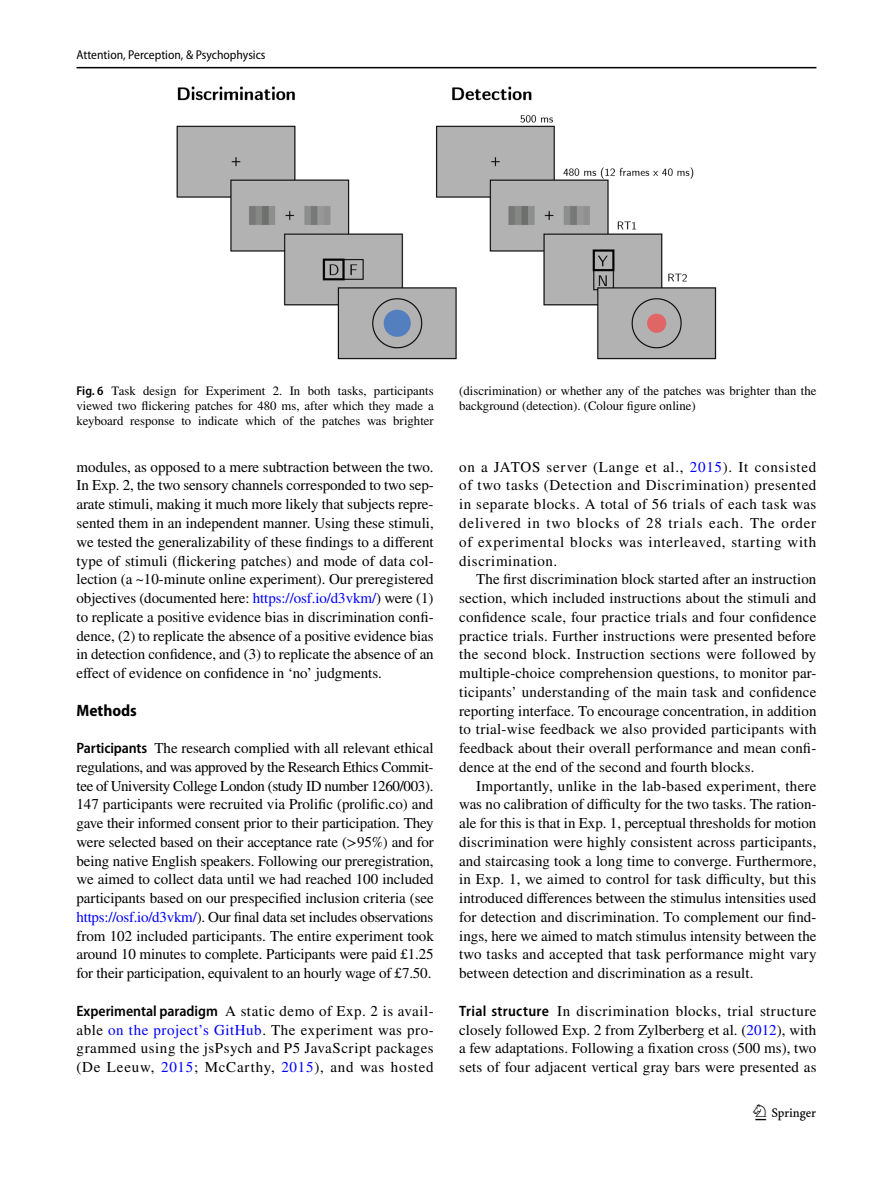
<style>
.page{position:relative;width:893px;height:1187px;background:#fff}
.page>*{position:absolute;margin:0;border:0;box-sizing:border-box;transform-origin:0 0}
.t1{font:22.5px "Springnew Regular 3";color:#000}
.t2{font:700 semi-condensed 16.5px "Myriad Pro";color:#000}
.t3{font:15px/18.8px "STIX";letter-spacing:.005em;color:#000;text-align:justify}
.t4{font:12.75px/15px "STIX";color:#000;text-align:justify}
.t5{font:semi-condensed 12.75px "Myriad Pro";color:#000}
.s1{font-family:"Myriad Pro";font-weight:600;font-stretch:semi-condensed}
.s2{color:#00f}
</style>
<div class="page">
<hr style="left:77px;top:67px;width:739px;height:1px;background:#000">
<img style="left:176px;top:87px;width:540px;height:273px">
<p class="t5" style="left:77px;top:48px;width:191px">Attention, Perception, &amp; Psychophysics</p>
<p class="t4" style="left:77px;top:384px;width:359px"><span class="s1">Fig. 6</span> Task design for Experiment 2. In both tasks, participants viewed two flickering patches for 480 ms, after which they made a keyboard response to indicate which of the patches was brighter</p>
<p class="t4" style="left:459px;top:384px;width:359px">(discrimination) or whether any of the patches was brighter than the background (detection). (Colour figure online)</p>
<p class="t3" style="left:77px;top:458px;width:359px">modules, as opposed to a mere subtraction between the two.<br>In Exp. 2, the two sensory channels corresponded to two sep&shy;arate stimuli, making it much more likely that subjects repre&shy;sented them in an independent manner. Using these stimuli, we tested the generalizability of these findings to a different type of stimuli (flickering patches) and mode of data col&shy;lection (a ~10-minute online experiment). Our preregistered objectives (documented here: <span class="s2">https://osf.io/d3vkm/</span>) were (1) to replicate a positive evidence bias in discrimination confi&shy;dence, (2) to replicate the absence of a positive evidence bias in detection confidence, and (3) to replicate the absence of an effect of evidence on confidence in ‘no’ judgments.</p>
<p class="t2" style="left:77px;top:700px;width:62px">Methods</p>
<p class="t3" style="left:77px;top:739px;width:359px"><span class="s1">Participants</span> The research complied with all relevant ethical regulations, and was approved by the Research Ethics Commit&shy;tee of University College London (study ID number 1260/003).<br>147 participants were recruited via Prolific (prolific.co) and gave their informed consent prior to their participation. They were selected based on their acceptance rate (&gt;95%) and for being native English speakers. Following our preregistration, we aimed to collect data until we had reached 100 included participants based on our prespecified inclusion criteria (see <span class="s2">https://osf.io/d3vkm/</span>). Our final data set includes observations from 102 included participants. The entire experiment took around 10 minutes to complete. Participants were paid £1.25 for their participation, equivalent to an hourly wage of £7.50.</p>
<p class="t3" style="left:77px;top:1002px;width:359px"><span class="s1">Experimental paradigm</span> A static demo of Exp. 2 is avail&shy;able <span class="s2">on the project’s GitHub</span>. The experiment was pro&shy;grammed using the jsPsych and P5 JavaScript packages (De Leeuw, <span class="s2">2015</span>; McCarthy, <span class="s2">2015</span>), and was hosted</p>
<p class="t3" style="left:459px;top:458px;width:359px">on a JATOS server (Lange et al., <span class="s2">2015</span>). It consisted of two tasks (Detection and Discrimination) presented in separate blocks. A total of 56 trials of each task was delivered in two blocks of 28 trials each. The order of experimental blocks was interleaved, starting with discrimination.</p>
<p class="t3" style="left:459px;top:571px;width:359px;text-indent:17px">The first discrimination block started after an instruction section, which included instructions about the stimuli and confidence scale, four practice trials and four confidence practice trials. Further instructions were presented before the second block. Instruction sections were followed by multiple-choice comprehension questions, to monitor par&shy;ticipants’ understanding of the main task and confidence reporting interface. To encourage concentration, in addition to trial-wise feedback we also provided participants with feedback about their overall performance and mean confi&shy;dence at the end of the second and fourth blocks.</p>
<p class="t3" style="left:459px;top:777px;width:359px;text-indent:17px">Importantly, unlike in the lab-based experiment, there was no calibration of difficulty for the two tasks. The ration&shy;ale for this is that in Exp. 1, perceptual thresholds for motion discrimination were highly consistent across participants, and staircasing took a long time to converge. Furthermore, in Exp. 1, we aimed to control for task difficulty, but this introduced differences between the stimulus intensities used for detection and discrimination. To complement our find&shy;ings, here we aimed to match stimulus intensity between the two tasks and accepted that task performance might vary between detection and discrimination as a result.</p>
<p class="t3" style="left:459px;top:1002px;width:359px"><span class="s1">Trial structure</span> In discrimination blocks, trial structure closely followed Exp. 2 from Zylberberg et al. (<span class="s2">2012</span>), with a few adaptations. Following a fixation cross (500 ms), two sets of four adjacent vertical gray bars were presented as</p>
<h1 class="t1" style="left:755px;top:1104px;width:62px">1 3</h1>
</div>
